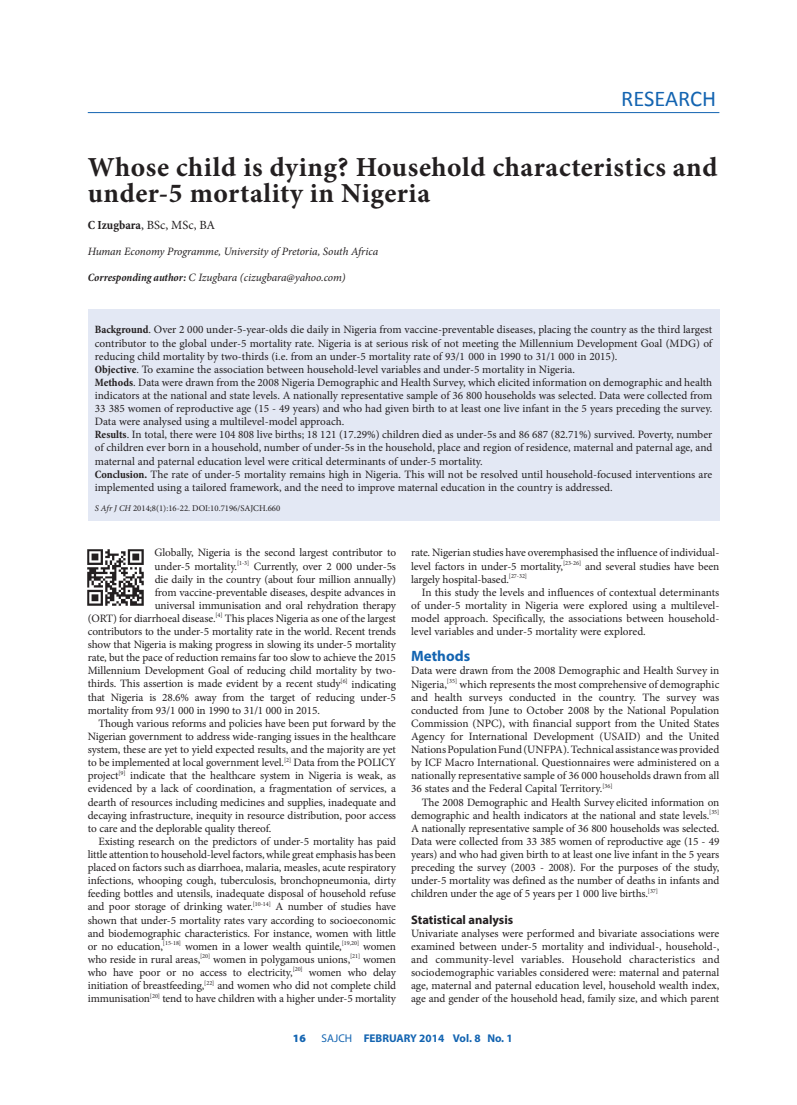
<style>
.page{position:relative;width:797px;height:1105px;background:#fff}
.page>*{position:absolute;margin:0;border:0;box-sizing:border-box;transform-origin:0 0}
.t1{font:700 27.5px/26.2px "Minion Pro";letter-spacing:.02em;color:#231f20}
.t2{font:22.5px "Calibri";color:#1364b1}
.t3{font:700 15px "Myriad Pro";color:#1364b1}
.t4{font:12.5px "Minion Pro";color:#231f20}
.t5{font:700 12.5px "Myriad Pro";color:#231f20}
.t6{font:11.25px/13.1px "Minion Pro";letter-spacing:-.01em;color:#231f20;text-align:justify}
.t7{font:italic 11.25px "Minion Pro";letter-spacing:-.005em;color:#231f20}
.t8{font:700 11.25px "Myriad Pro";color:#1364b1}
.t9{font:900 11.25px "Myriad Pro";color:#1364b1}
.t10{font:8.75px "Minion Pro";color:#231f20}
.s1{font-weight:700;font-stretch:condensed}
.s2{font-style:italic}
.s3{font-weight:400}
</style>
<div class="page">
<hr style="left:88px;top:112px;width:631px;height:1px;background:#1364b1">
<div style="left:88px;top:310px;width:631px;height:211px;background:#e3e8f4"></div>
<img style="left:88px;top:549px;width:56px;height:56px">
<h2 class="t2" style="left:621px;top:84px;width:97px">RESEARCH</h2>
<h1 class="t1" style="left:88px;top:154px;width:631px">Whose child is dying? Household characteristics and under-5 mortality in Nigeria</h1>
<p class="t4" style="left:88px;top:216px;width:129px"><span class="s1">C Izugbara</span>, BSc, MSc, BA</p>
<p class="t7" style="left:88px;top:244px;width:292px">Human Economy Programme, University of Pretoria, South Africa</p>
<p class="t7" style="left:88px;top:270px;width:259px"><span class="s1">Corresponding author:</span> C Izugbara (cizugbara@yahoo.com)</p>
<p class="t6" style="left:95px;top:323px;width:619px;text-align:left"><span class="s1">Background</span>. Over 2 000 under-5-year-olds die daily in Nigeria from vaccine-preventable diseases, placing the country as the third largest contributor to the global under-5 mortality rate. Nigeria is at serious risk of not meeting the Millennium Development Goal (MDG) of reducing child mortality by two-thirds (i.e. from an under-5 mortality rate of 93/1 000 in 1990 to 31/1 000 in 2015).<br><span class="s1">Objective</span>. To examine the association between household-level variables and under-5 mortality in Nigeria.<br><span class="s1">Methods</span>. Data were drawn from the 2008 Nigeria Demographic and Health Survey, which elicited information on demographic and health indicators at the national and state levels. A nationally representative sample of 36 800 households was selected. Data were collected from 33 385 women of reproductive age (15 - 49 years) and who had given birth to at least one live infant in the 5 years preceding the survey.<br>Data were analysed using a multilevel-model approach.<br><span class="s1">Results</span>. In total, there were 104 808 live births; 18 121 (17.29%) children died as under-5s and 86 687 (82.71%) survived. Poverty, number of children ever born in a household, number of under-5s in the household, place and region of residence, maternal and paternal age, and maternal and paternal education level were critical determinants of under-5 mortality.<br><span class="s1">Conclusion.</span> The rate of under-5 mortality remains high in Nigeria. This will not be resolved until household-focused interventions are implemented using a tailored framework, and the need to improve maternal education in the country is addressed.</p>
<p class="t10" style="left:95px;top:503px;width:187px"><span class="s2">S Afr J CH</span> 2014;8(1):16-22. DOI:10.7196/SAJCH.660</p>
<p class="t6" style="left:155px;top:546px;width:243px">Globally, Nigeria is the second largest contributor to</p>
<p class="t6" style="left:155px;top:559px;width:243px">under-5 mortality.<sup>[1-3]</sup> Currently, over 2 000 under-5s</p>
<p class="t6" style="left:155px;top:572px;width:243px">die daily in the country (about four million annually)</p>
<p class="t6" style="left:155px;top:586px;width:243px">from vaccine-preventable diseases, despite advances in</p>
<p class="t6" style="left:155px;top:599px;width:243px">universal immunisation and oral rehydration therapy</p>
<p class="t6" style="left:88px;top:612px;width:310px">(ORT) for diarrhoeal disease.<sup>[4]</sup> This places Nigeria as one of the largest</p>
<p class="t6" style="left:88px;top:625px;width:310px">contributors to the under-5 mortality rate in the world. Recent trends</p>
<p class="t6" style="left:88px;top:638px;width:310px">show that Nigeria is making progress in slowing its under-5 mortality</p>
<p class="t6" style="left:88px;top:651px;width:310px">rate, but the pace of reduction remains far too slow to achieve the 2015</p>
<p class="t6" style="left:88px;top:664px;width:310px">Millennium Development Goal of reducing child mortality by two-</p>
<p class="t6" style="left:88px;top:677px;width:310px">thirds. This assertion is made evident by a recent study<sup>[6]</sup> indicating</p>
<p class="t6" style="left:88px;top:690px;width:310px">that Nigeria is 28.6% away from the target of reducing under-5</p>
<p class="t6" style="left:88px;top:704px;width:234px">mortality from 93/1 000 in 1990 to 31/1 000 in 2015.</p>
<p class="t6" style="left:98px;top:717px;width:299px">Though various reforms and policies have been put forward by the</p>
<p class="t6" style="left:88px;top:730px;width:310px">Nigerian government to address wide-ranging issues in the healthcare</p>
<p class="t6" style="left:88px;top:743px;width:310px">system, these are yet to yield expected results, and the majority are yet</p>
<p class="t6" style="left:88px;top:756px;width:310px">to be implemented at local government level.<sup>[2]</sup> Data from the POLICY</p>
<p class="t6" style="left:88px;top:769px;width:310px">project<sup>[9]</sup> indicate that the healthcare system in Nigeria is weak, as</p>
<p class="t6" style="left:88px;top:782px;width:310px">evidenced by a lack of coordination, a fragmentation of services, a</p>
<p class="t6" style="left:88px;top:795px;width:310px">dearth of resources including medicines and supplies, inadequate and</p>
<p class="t6" style="left:88px;top:808px;width:310px">decaying infrastructure, inequity in resource distribution, poor access</p>
<p class="t6" style="left:88px;top:822px;width:185px">to care and the deplorable quality thereof.</p>
<p class="t6" style="left:98px;top:835px;width:299px">Existing research on the predictors of under-5 mortality has paid</p>
<p class="t6" style="left:88px;top:848px;width:310px">little attention to household-level factors, while great emphasis has been</p>
<p class="t6" style="left:88px;top:861px;width:310px">placed on factors such as diarrhoea, malaria, measles, acute respiratory</p>
<p class="t6" style="left:88px;top:874px;width:310px">infections, whooping cough, tuberculosis, bronchopneumonia, dirty</p>
<p class="t6" style="left:88px;top:887px;width:310px">feeding bottles and utensils, inadequate disposal of household refuse</p>
<p class="t6" style="left:88px;top:900px;width:310px">and poor storage of drinking water.<sup>[10-14]</sup> A number of studies have</p>
<p class="t6" style="left:88px;top:913px;width:310px">shown that under-5 mortality rates vary according to socioeconomic</p>
<p class="t6" style="left:88px;top:926px;width:310px">and biodemographic characteristics. For instance, women with little</p>
<p class="t6" style="left:88px;top:940px;width:310px">or no education,<sup>[15-18]</sup> women in a lower wealth quintile,<sup>[19,20]</sup> women</p>
<p class="t6" style="left:88px;top:953px;width:310px">who reside in rural areas,<sup>[20]</sup> women in polygamous unions,<sup>[21]</sup> women</p>
<p class="t6" style="left:88px;top:966px;width:310px">who have poor or no access to electricity,<sup>[20]</sup> women who delay</p>
<p class="t6" style="left:88px;top:979px;width:310px">initiation of breastfeeding,<sup>[22]</sup> and women who did not complete child</p>
<p class="t6" style="left:88px;top:992px;width:310px">immunisation<sup>[20]</sup> tend to have children with a higher under-5 mortality</p>
<p class="t6" style="left:411px;top:546px;width:310px">rate. Nigerian studies have overemphasised the influence of individual&shy;level factors in under-5 mortality,<sup>[23-26]</sup> and several studies have been largely hospital-based.<sup>[27-32]</sup></p>
<p class="t6" style="left:411px;top:586px;width:310px;text-indent:11px">In this study the levels and influences of contextual determinants of under-5 mortality in Nigeria were explored using a multilevel&shy;model approach. Specifically, the associations between household&shy;level variables and under-5 mortality were explored.</p>
<h3 class="t3" style="left:411px;top:646px;width:61px">Methods</h3>
<p class="t6" style="left:411px;top:664px;width:310px">Data were drawn from the 2008 Demographic and Health Survey in Nigeria,<sup>[35]</sup> which represents the most comprehensive of demographic and health surveys conducted in the country. The survey was conducted from June to October 2008 by the National Population Commission (NPC), with financial support from the United States Agency for International Development (USAID) and the United Nations Population Fund (UNFPA). Technical assistance was provided by ICF Macro International. Questionnaires were administered on a nationally representative sample of 36 000 households drawn from all 36 states and the Federal Capital Territory.<sup>[36]</sup></p>
<p class="t6" style="left:411px;top:795px;width:310px;text-indent:11px">The 2008 Demographic and Health Survey elicited information on demographic and health indicators at the national and state levels.<sup>[35] </sup>A nationally representative sample of 36 800 households was selected.<br>Data were collected from 33 385 women of reproductive age (15 - 49 years) and who had given birth to at least one live infant in the 5 years preceding the survey (2003 - 2008). For the purposes of the study, under-5 mortality was defined as the number of deaths in infants and children under the age of 5 years per 1 000 live births.<sup>[37]</sup></p>
<p class="t5" style="left:411px;top:911px;width:104px">Statistical analysis</p>
<p class="t6" style="left:411px;top:926px;width:310px">Univariate analyses were performed and bivariate associations were examined between under-5 mortality and individual-, household-, and community-level variables. Household characteristics and sociodemographic variables considered were: maternal and paternal age, maternal and paternal education level, household wealth index, age and gender of the household head, family size, and which parent</p>
<p class="t9" style="left:293px;top:1032px;width:14px">16</p>
<p class="t8" style="left:321px;top:1031px;width:192px"><span class="s3">SAJCH</span> FEBRUARY 2014 Vol. 8 No. 1</p>
</div>
